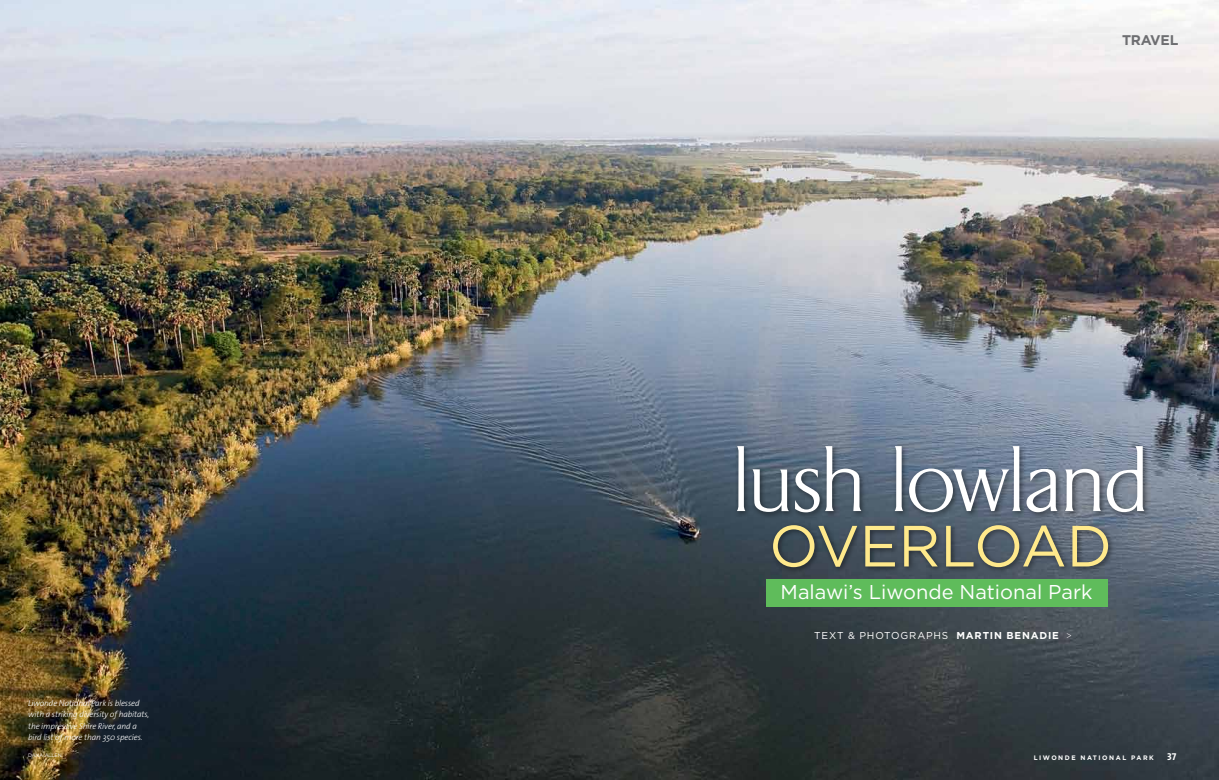
<style>
.page{position:relative;width:1219px;height:780px;background:#fff}
.page>*{position:absolute;margin:0;border:0;box-sizing:border-box;transform-origin:0 0}
.t1{font:200 90px "Dragon";color:#fff}
.t2{font:58px "Gotham";color:#ffe98b}
.t3{font:20px "Gotham";color:#fff}
.t4{font:700 14px "Gotham";letter-spacing:-.015em;color:#6d6e71}
.t5{font:10px "Gotham";letter-spacing:.085em;color:#fff}
.t6{font:10px "The Sans Bold Caps";color:#fff}
.t7{font:9.5px "Minion Pro";color:#fff}
.t8{font:italic 300 8.5px/11.5px "The Sans";letter-spacing:-.015em;color:#fff}
.t9{font:700 6.5px "Gotham";letter-spacing:.24em;color:#fff}
.t10{font:5px "Gotham";letter-spacing:-.015em;color:#fff}
.s1{font-weight:700}
</style>
<div class="page">
<img style="left:0;top:0;width:1219px;height:780px">
<div style="left:770px;top:521px;width:346px;height:53px;background:#000;opacity:.5"></div>
<div style="left:734px;top:443px;width:417px;height:77px;background:#000;opacity:.5"></div>
<div style="left:766px;top:579px;width:341px;height:27px;background:#5fbc5b"></div>
<p class="t8" style="left:28px;top:696px;width:123px">Liwonde National Park is blessed with a striking diversity of habitats, the impressive Shire River, and a bird list of more than 350 species.</p>
<p class="t10" style="left:28px;top:752px;width:34px">DANA ALLEN</p>
<h3 class="t4" style="left:1122px;top:31px;width:58px">TRAVEL</h3>
<h1 class="t1" style="left:733px;top:436px;width:416px">lush lowland</h1>
<h2 class="t2" style="left:769px;top:508px;width:344px">OVERLOAD</h2>
<h3 class="t3" style="left:781px;top:579px;width:313px">MALAWI’S LIWONDE NATIONAL PARK</h3>
<p class="t5" style="left:814px;top:629px;width:246px">TEXT &amp; PHOTOGRAPHS <span class="s1">MARTIN BENADIE</span></p>
<p class="t7" style="left:1066px;top:628px;width:7px">&gt;</p>
<p class="t9" style="left:1034px;top:753px;width:121px">LIWONDE NATIONAL PARK</p>
<p class="t6" style="left:1167px;top:748px;width:11px">37</p>
</div>
